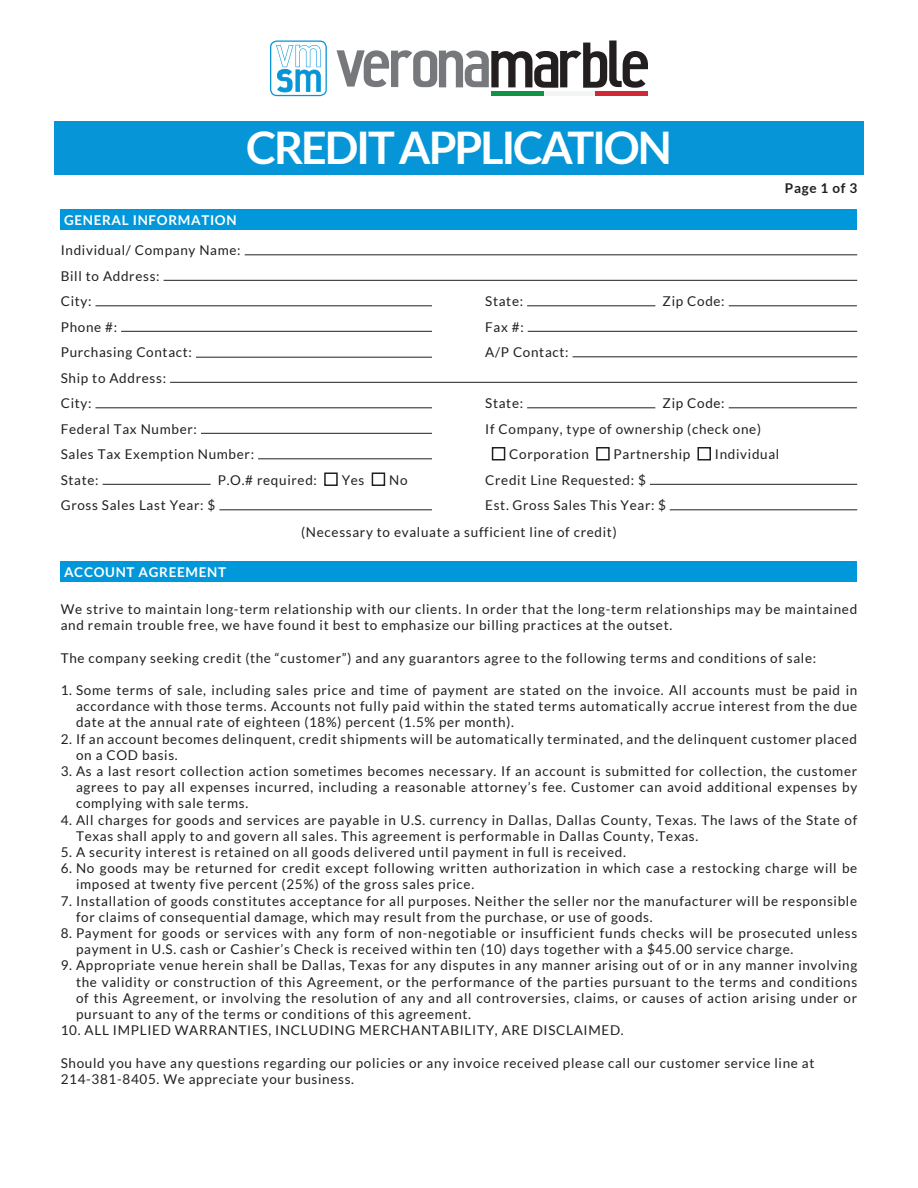
<style>
.page{position:relative;width:918px;height:1188px;background:#fff}
.page>*{position:absolute;margin:0;border:0;box-sizing:border-box;transform-origin:0 0}
.t1{font:700 45px "Lato";letter-spacing:-.05em;color:#fff}
.t2{font:13.5px/16.2px "Lato";letter-spacing:.05em;color:#231f20}
.t3{font:700 13.5px "Lato";letter-spacing:.05em;color:#fff}
.t4{font:700 13.5px "Lato";letter-spacing:.05em;color:#231f20}
</style>
<div class="page">
<div style="left:54px;top:122px;width:810px;height:54px;background:#0696d7"></div>
<svg style="left:337px;top:40px;width:311px;height:48px"></svg>
<div style="left:543px;top:91px;width:53px;height:5px;background:#f3f5f4"></div>
<div style="left:491px;top:91px;width:52px;height:5px;background:#109346"></div>
<div style="left:596px;top:91px;width:52px;height:5px;background:#d02837"></div>
<svg style="left:270px;top:40px;width:57px;height:56px"></svg>
<div style="left:61px;top:209px;width:796px;height:21px;background:#0097db"></div>
<hr style="left:245px;top:255px;width:612px;height:1px;background:#231f20">
<hr style="left:164px;top:280px;width:693px;height:1px;background:#231f20">
<hr style="left:95px;top:306px;width:337px;height:1px;background:#231f20">
<hr style="left:527px;top:306px;width:128px;height:1px;background:#231f20">
<hr style="left:729px;top:306px;width:128px;height:1px;background:#231f20">
<hr style="left:121px;top:331px;width:311px;height:1px;background:#231f20">
<hr style="left:528px;top:331px;width:329px;height:1px;background:#231f20">
<hr style="left:196px;top:357px;width:236px;height:1px;background:#231f20">
<hr style="left:573px;top:357px;width:284px;height:1px;background:#231f20">
<hr style="left:170px;top:382px;width:687px;height:1px;background:#231f20">
<hr style="left:95px;top:408px;width:337px;height:1px;background:#231f20">
<hr style="left:527px;top:408px;width:128px;height:1px;background:#231f20">
<hr style="left:729px;top:408px;width:128px;height:1px;background:#231f20">
<hr style="left:201px;top:433px;width:231px;height:1px;background:#231f20">
<hr style="left:258px;top:459px;width:174px;height:1px;background:#231f20">
<div style="left:492px;top:447px;width:13px;height:13px;border:2px solid #231f20"></div>
<div style="left:596px;top:447px;width:14px;height:13px;border:2px solid #231f20"></div>
<div style="left:697px;top:447px;width:14px;height:13px;border:2px solid #231f20"></div>
<hr style="left:103px;top:484px;width:108px;height:1px;background:#231f20">
<div style="left:324px;top:472px;width:14px;height:14px;border:2px solid #231f20"></div>
<div style="left:372px;top:472px;width:13px;height:14px;border:2px solid #231f20"></div>
<hr style="left:650px;top:484px;width:207px;height:1px;background:#231f20">
<hr style="left:219px;top:510px;width:213px;height:1px;background:#231f20">
<hr style="left:670px;top:510px;width:187px;height:1px;background:#231f20">
<div style="left:61px;top:561px;width:796px;height:21px;background:#0097db"></div>
<h1 class="t1" style="left:246px;top:119px;width:427px">CREDIT APPLICATION</h1>
<p class="t3" style="left:64px;top:211px;width:174px">GENERAL INFORMATION</p>
<p class="t2" style="left:61px;top:237px;width:181px;line-height:25.5px">Individual/ Company Name:<br>Bill to Address:<br>City:</p>
<p class="t2" style="left:485px;top:293px;width:39px">State:</p>
<p class="t2" style="left:663px;top:293px;width:64px">Zip Code:</p>
<p class="t2" style="left:61px;top:318px;width:58px">Phone #:</p>
<p class="t2" style="left:485px;top:318px;width:40px">Fax #:</p>
<p class="t2" style="left:61px;top:344px;width:133px">Purchasing Contact:</p>
<p class="t2" style="left:485px;top:344px;width:85px">A/P Contact:</p>
<p class="t2" style="left:61px;top:365px;width:107px;line-height:25.5px">Ship to Address:<br>City:</p>
<p class="t2" style="left:485px;top:395px;width:39px">State:</p>
<p class="t2" style="left:663px;top:395px;width:64px">Zip Code:</p>
<p class="t4" style="left:785px;top:180px;width:74px">Page 1 of 3</p>
<p class="t2" style="left:61px;top:420px;width:138px">Federal Tax Number:</p>
<p class="t2" style="left:485px;top:420px;width:277px">If Company, type of ownership (check one)</p>
<p class="t2" style="left:61px;top:446px;width:195px">Sales Tax Exemption Number:</p>
<p class="t2" style="left:509px;top:446px;width:81px">Corporation</p>
<p class="t2" style="left:614px;top:446px;width:78px">Partnership</p>
<p class="t2" style="left:715px;top:446px;width:66px">Individual</p>
<p class="t2" style="left:61px;top:471px;width:39px">State:</p>
<p class="t2" style="left:218px;top:471px;width:101px">P.O.# required:</p>
<p class="t2" style="left:342px;top:471px;width:24px">Yes</p>
<p class="t2" style="left:389px;top:471px;width:20px">No</p>
<p class="t2" style="left:485px;top:471px;width:162px">Credit Line Requested: $</p>
<p class="t2" style="left:61px;top:497px;width:156px">Gross Sales Last Year: $</p>
<p class="t2" style="left:301px;top:491px;width:366px;line-height:26.7px;text-indent:184px">Est. Gross Sales This Year: $ (Necessary to evaluate a sufficient line of credit)</p>
<p class="t3" style="left:64px;top:564px;width:164px">ACCOUNT AGREEMENT</p>
<p class="t2" style="left:61px;top:601px;width:798px">We strive to maintain long-term relationship with our clients. In order that the long-term relationships may be maintained and remain trouble free, we have found it best to emphasize our billing practices at the outset.</p>
<p class="t2" style="left:61px;top:649px;width:757px">The company seeking credit (the “customer”) and any guarantors agree to the following terms and conditions of sale:</p>
<p class="t2" style="left:76px;top:682px;width:783px;text-align:justify;text-indent:-15px">1. Some terms of sale, including sales price and time of payment are stated on the invoice. All accounts must be paid in accordance with those terms. Accounts not fully paid within the stated terms automatically accrue interest from the due date at the annual rate of eighteen (18%) percent (1.5% per month).</p>
<p class="t2" style="left:76px;top:730px;width:783px;text-indent:-15px">2. If an account becomes delinquent, credit shipments will be automatically terminated, and the delinquent customer placed on a COD basis.</p>
<p class="t2" style="left:76px;top:763px;width:783px;text-align:justify;text-indent:-15px">3. As a last resort collection action sometimes becomes necessary. If an account is submitted for collection, the customer agrees to pay all expenses incurred, including a reasonable attorney’s fee. Customer can avoid additional expenses by complying with sale terms.</p>
<p class="t2" style="left:76px;top:811px;width:783px;text-indent:-15px">4. All charges for goods and services are payable in U.S. currency in Dallas, Dallas County, Texas. The laws of the State of<br>Texas shall apply to and govern all sales. This agreement is performable in Dallas County, Texas.</p>
<p class="t2" style="left:61px;top:844px;width:567px">5. A security interest is retained on all goods delivered until payment in full is received.</p>
<p class="t2" style="left:76px;top:860px;width:783px;text-indent:-15px">6. No goods may be returned for credit except following written authorization in which case a restocking charge will be imposed at twenty five percent (25%) of the gross sales price.</p>
<p class="t2" style="left:76px;top:892px;width:783px;text-indent:-15px">7. Installation of goods constitutes acceptance for all purposes. Neither the seller nor the manufacturer will be responsible for claims of consequential damage, which may result from the purchase, or use of goods.</p>
<p class="t2" style="left:76px;top:925px;width:783px;text-indent:-15px">8. Payment for goods or services with any form of non-negotiable or insufficient funds checks will be prosecuted unless payment in U.S. cash or Cashier’s Check is received within ten (10) days together with a $45.00 service charge.</p>
<p class="t2" style="left:76px;top:957px;width:783px;text-align:justify;text-indent:-15px">9. Appropriate venue herein shall be Dallas, Texas for any disputes in any manner arising out of or in any manner involving the validity or construction of this Agreement, or the performance of the parties pursuant to the terms and conditions of this Agreement, or involving the resolution of any and all controversies, claims, or causes of action arising under or pursuant to any of the terms or conditions of this agreement.</p>
<p class="t2" style="left:61px;top:1022px;width:565px">10. ALL IMPLIED WARRANTIES, INCLUDING MERCHANTABILITY, ARE DISCLAIMED.</p>
<p class="t2" style="left:61px;top:1054px;width:755px">Should you have any questions regarding our policies or any invoice received please call our customer service line at<br>214-381-8405. We appreciate your business.</p>
</div>
